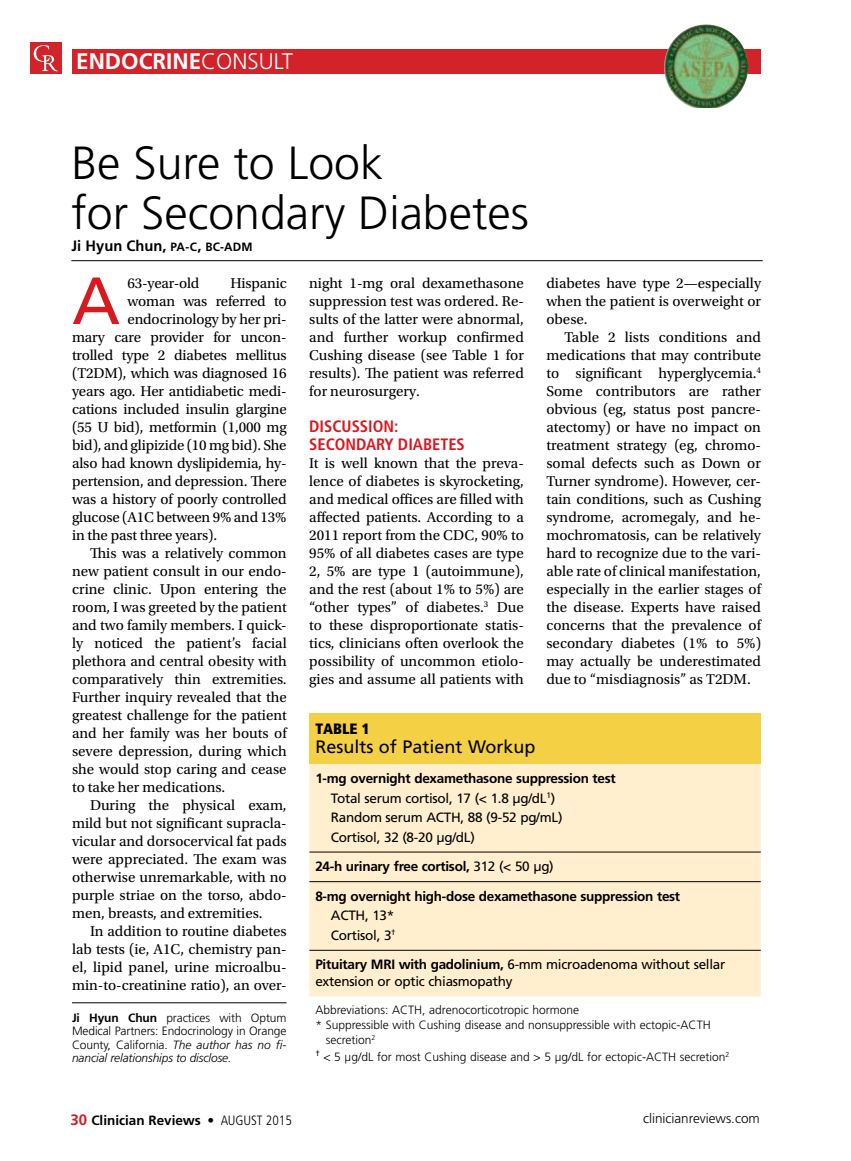
<style>
.page{position:relative;width:851px;height:1161px;background:#fff}
.page>*{position:absolute;margin:0;border:0;box-sizing:border-box;transform-origin:0 0}
.t1{font:66.6px "Frutiger LT Std";color:#d71920}
.t2{font:300 46.5px/49.5px "Frutiger LT Std";color:#000}
.t3{font:700 22.5px "Frutiger LT Std";color:#fff}
.t4{font:18px "Frutiger LT Std";color:#000}
.t5{font:700 condensed 16.5px/18px "Frutiger LT Std";color:#d71920}
.t6{font:15px/18px "Utopia Std";color:#000;text-align:justify}
.t7{font:700 15px "Frutiger LT Std";letter-spacing:.005em;color:#000}
.t8{font:900 condensed 15px "Frutiger LT Std";color:#000}
.t9{font:13.5px/19.5px "Frutiger LT Std";letter-spacing:-.02em;color:#000}
.t10{font:700 13.5px/29.5px "Frutiger LT Std";letter-spacing:-.02em;color:#000}
.t11{font:700 13.5px "Frutiger LT Std";color:#000}
.t12{font:300 13.5px "Frutiger LT Std";color:#000}
.t13{font:300 12px/13.5px "Frutiger LT Std";color:#000;text-align:justify}
.s1{font-weight:300}
.s2{font-size:12px}
.s3{font-weight:700}
.s4{font-style:italic}
.s5{font-weight:400}
.s6{font-size:15px;color:#d71920}
.s7{font-weight:400;font-stretch:condensed}
.s8{font-weight:300;font-stretch:condensed}
</style>
<div class="page">
<hr style="left:71px;top:260px;width:691px;height:1px;background:#000">
<div style="left:309px;top:714px;width:451px;height:50px;background:#f4d044"></div>
<div style="left:309px;top:764px;width:451px;height:232px;background:#ffefcf"></div>
<hr style="left:309px;top:852px;width:451px;height:1px;background:#000">
<hr style="left:309px;top:881px;width:451px;height:1px;background:#000">
<hr style="left:309px;top:950px;width:451px;height:1px;background:#000">
<hr style="left:72px;top:1002px;width:214px;height:1px;background:#000">
<div style="left:72px;top:50px;width:688px;height:24px;background:#d2232a"></div>
<div style="left:30px;top:43px;width:31px;height:31px;background:#d2232a"></div>
<svg style="left:34px;top:45px;width:24px;height:26px"></svg>
<img style="left:664px;top:24px;width:84px;height:84px">
<h3 class="t3" style="left:76px;top:48px;width:218px">ENDOCRINE<span class="s1">CONSULT</span></h3>
<h2 class="t2" style="left:71px;top:139px;width:459px">Be Sure to Look<br>for Secondary Diabetes</h2>
<p class="t7" style="left:71px;top:237px;width:183px">Ji Hyun Chun, <span class="s2">PA-C</span>, <span class="s2">BC-ADM</span></p>
<h1 class="t1" style="left:72px;top:262px;width:50px">A</h1>
<p class="t6" style="left:127px;top:274px;width:73px">63-year-old</p>
<p class="t6" style="left:230px;top:274px;width:58px">Hispanic</p>
<p class="t6" style="left:127px;top:292px;width:161px">woman was referred to</p>
<p class="t6" style="left:127px;top:310px;width:161px">endocrinology by her pri-</p>
<p class="t6" style="left:72px;top:328px;width:216px">mary care provider for uncon-</p>
<p class="t6" style="left:72px;top:346px;width:216px">trolled type 2 diabetes mellitus</p>
<p class="t6" style="left:72px;top:364px;width:216px">(T2DM), which was diagnosed 16</p>
<p class="t6" style="left:72px;top:382px;width:216px">years ago. Her antidiabetic medi-</p>
<p class="t6" style="left:72px;top:400px;width:216px">cations included insulin glargine</p>
<p class="t6" style="left:72px;top:418px;width:216px">(55 U bid), metformin (1,000 mg</p>
<p class="t6" style="left:72px;top:436px;width:216px">bid), and glipizide (10 mg bid). She</p>
<p class="t6" style="left:72px;top:454px;width:216px">also had known dyslipidemia, hy-</p>
<p class="t6" style="left:72px;top:472px;width:216px">pertension, and depression. There</p>
<p class="t6" style="left:72px;top:490px;width:216px">was a history of poorly controlled</p>
<p class="t6" style="left:72px;top:508px;width:216px">glucose (A1C between 9% and 13%</p>
<p class="t6" style="left:72px;top:526px;width:146px">in the past three years).</p>
<p class="t6" style="left:90px;top:544px;width:198px">This was a relatively common</p>
<p class="t6" style="left:72px;top:562px;width:216px">new patient consult in our endo-</p>
<p class="t6" style="left:72px;top:580px;width:216px">crine clinic. Upon entering the</p>
<p class="t6" style="left:72px;top:598px;width:216px">room, I was greeted by the patient</p>
<p class="t6" style="left:72px;top:616px;width:216px">and two family members. I quick-</p>
<p class="t6" style="left:72px;top:634px;width:216px">ly noticed the patient’s facial</p>
<p class="t6" style="left:72px;top:652px;width:216px">plethora and central obesity with</p>
<p class="t6" style="left:72px;top:670px;width:216px">comparatively thin extremities.</p>
<p class="t6" style="left:72px;top:688px;width:216px">Further inquiry revealed that the</p>
<p class="t6" style="left:72px;top:706px;width:216px">greatest challenge for the patient</p>
<p class="t6" style="left:72px;top:724px;width:216px">and her family was her bouts of</p>
<p class="t6" style="left:72px;top:742px;width:216px">severe depression, during which</p>
<p class="t6" style="left:72px;top:760px;width:216px">she would stop caring and cease</p>
<p class="t6" style="left:72px;top:778px;width:155px">to take her medications.</p>
<p class="t6" style="left:90px;top:796px;width:198px">During the physical exam,</p>
<p class="t6" style="left:72px;top:814px;width:216px">mild but not significant supracla-</p>
<p class="t6" style="left:72px;top:832px;width:216px">vicular and dorsocervical fat pads</p>
<p class="t6" style="left:72px;top:850px;width:216px">were appreciated. The exam was</p>
<p class="t6" style="left:72px;top:868px;width:216px">otherwise unremarkable, with no</p>
<p class="t6" style="left:72px;top:886px;width:216px">purple striae on the torso, abdo-</p>
<p class="t6" style="left:72px;top:904px;width:192px">men, breasts, and extremities.</p>
<p class="t6" style="left:90px;top:922px;width:198px">In addition to routine diabetes</p>
<p class="t6" style="left:72px;top:940px;width:216px">lab tests (ie, A1C, chemistry pan-</p>
<p class="t6" style="left:72px;top:958px;width:216px">el, lipid panel, urine microalbu-</p>
<p class="t6" style="left:72px;top:976px;width:216px">min-to-creatinine ratio), an over-</p>
<p class="t13" style="left:72px;top:1011px;width:216px"><span class="s3">Ji Hyun Chun</span> practices with Optum Medical Partners: Endocrinology in Orange County, California. <span class="s4">The author has no fi&shy;nancial relationships to disclose.</span></p>
<p class="t6" style="left:309px;top:274px;width:216px">night 1-mg oral dexamethasone suppression test was ordered. Re&shy;sults of the latter were abnormal, and further workup confirmed Cushing disease (see Table 1 for results). The patient was referred for neurosurgery.</p>
<p class="t5" style="left:309px;top:417px;width:157px">DISCUSSION:<br>SECONDARY DIABETES</p>
<p class="t6" style="left:309px;top:454px;width:216px">It is well known that the preva&shy;lence of diabetes is skyrocketing, and medical offices are filled with affected patients. According to a 2011 report from the CDC, 90% to 95% of all diabetes cases are type 2, 5% are type 1 (autoimmune), and the rest (about 1% to 5%) are “other types” of diabetes.<sup>3</sup> Due to these disproportionate statis&shy;tics, clinicians often overlook the possibility of uncommon etiolo&shy;gies and assume all patients with</p>
<p class="t6" style="left:546px;top:274px;width:216px">diabetes have type 2—especially when the patient is overweight or obese.</p>
<p class="t6" style="left:546px;top:328px;width:216px;text-indent:18px">Table 2 lists conditions and medications that may contribute to significant hyperglycemia.<sup>4<br></sup>Some contributors are rather obvious (eg, status post pancre&shy;atectomy) or have no impact on treatment strategy (eg, chromo&shy;somal defects such as Down or Turner syndrome). However, cer&shy;tain conditions, such as Cushing syndrome, acromegaly, and he&shy;mochromatosis, can be relatively hard to recognize due to the vari&shy;able rate of clinical manifestation, especially in the earlier stages of the disease. Experts have raised concerns that the prevalence of secondary diabetes (1% to 5%) may actually be underestimated due to “misdiagnosis” as T2DM.</p>
<p class="t8" style="left:315px;top:720px;width:56px">Table 1</p>
<p class="t4" style="left:315px;top:737px;width:222px">Results of Patient Workup</p>
<p class="t9" style="left:331px;top:769px;width:286px;text-indent:-15px"><span class="s3">1-mg overnight dexamethasone suppression test </span>Total serum cortisol, 17 (&lt; 1.8 μg/dL<sup>1</sup>)<br>Random serum ACTH, 88 (9-52 pg/mL)<br>Cortisol, 32 (8-20 μg/dL)</p>
<p class="t10" style="left:315px;top:852px;width:366px">24-h urinary free cortisol, <span class="s5">312 (&lt; 50 μg)<br></span>8-mg overnight high-dose dexamethasone suppression test</p>
<p class="t9" style="left:331px;top:906px;width:66px">ACTH, 13*<br>Cortisol, 3<sup>†</sup></p>
<p class="t9" style="left:315px;top:957px;width:411px;line-height:16.5px"><span class="s3">Pituitary MRI with gadolinium,</span> 6-mm microadenoma without sellar extension or optic chiasmopathy</p>
<p class="t13" style="left:315px;top:1004px;width:265px">Abbreviations: ACTH, adrenocorticotropic hormone</p>
<p class="t13" style="left:315px;top:1019px;width:397px">* Suppressible with Cushing disease and nonsuppressible with ectopic-ACTH</p>
<p class="t13" style="left:326px;top:1034px;width:51px">secretion<sup>2</sup></p>
<p class="t13" style="left:315px;top:1050px;width:415px"><sup>†</sup> &lt; 5 μg/dL for most Cushing disease and &gt; 5 μg/dL for ectopic-ACTH secretion<sup>2</sup></p>
<p class="t11" style="left:70px;top:1112px;width:223px"><span class="s6">30</span> Clinician Reviews <span class="s7">•</span> <span class="s8">AUGUST 2015</span></p>
<p class="t12" style="left:643px;top:1111px;width:118px">clinicianreviews.com</p>
</div>
